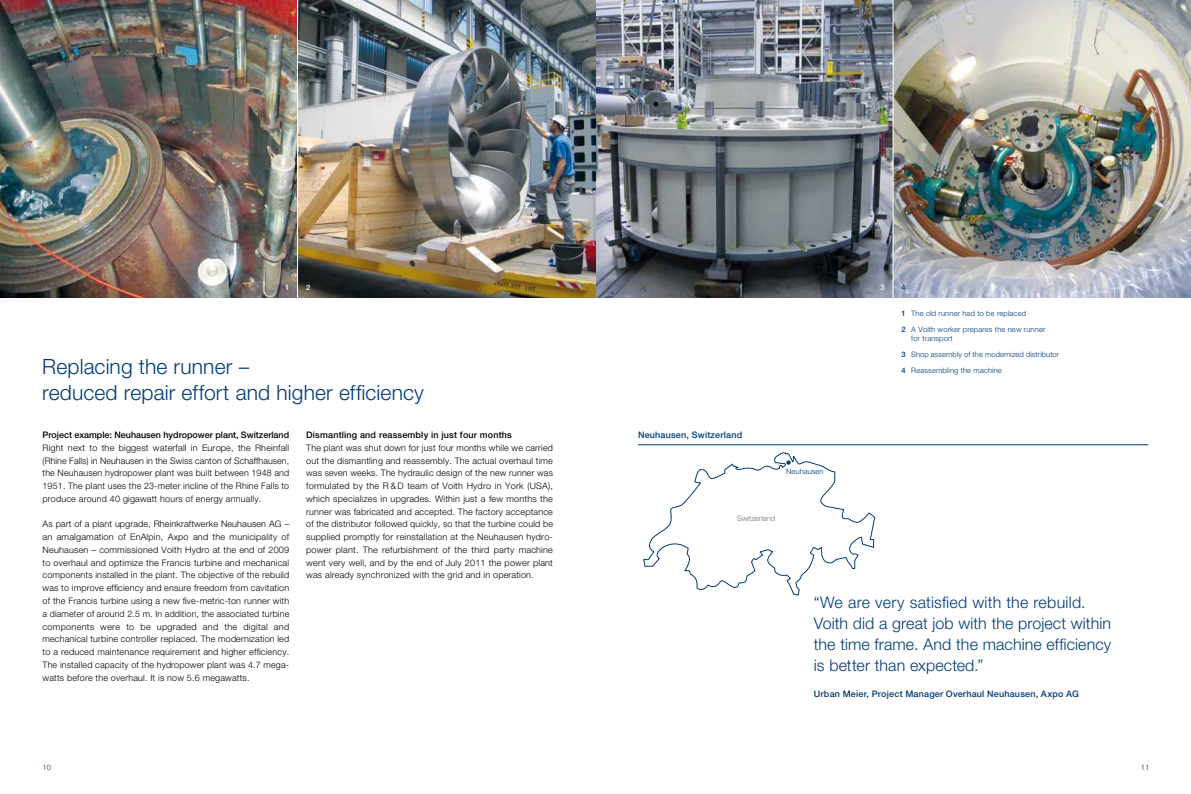
<style>
.page{position:relative;width:1191px;height:794px;background:#fff}
.page>*{position:absolute;margin:0;border:0;box-sizing:border-box;transform-origin:0 0}
.t1{font:300 21px/25.5px "Helvetica Neue LT Pro";letter-spacing:.005em;color:#003b77}
.t2{font:300 16px/21px "Helvetica Neue LT Pro";letter-spacing:.005em;color:#003b77}
.t3{font:300 9px/12.8px "Helvetica Neue LT Pro";letter-spacing:.02em;color:#000;text-align:justify}
.t4{font:500 9px "Helvetica Neue LT Pro";letter-spacing:.02em;color:#003b77}
.t5{font:500 9px "Helvetica Neue LT Pro";color:#000}
.t6{font:500 9px "Helvetica Neue LT Pro";letter-spacing:.02em;color:#000}
.t7{font:300 7.5px/16px "Helvetica Neue LT Pro";letter-spacing:.02em;color:#003b77}
.t8{font:300 7.5px "Helvetica Neue LT Pro";letter-spacing:.01em;color:#707172}
.t9{font:500 7.5px "Helvetica Neue LT Pro";color:#fff}
.t10{font:500 7.5px "Helvetica Neue LT Pro";color:#003b77}
.s1{font-weight:500}
</style>
<div class="page">
<img style="left:0;top:0;width:1191px;height:298px">
<hr style="left:892px;top:0;width:1px;height:310px;background:#fff">
<hr style="left:297px;top:0;width:1px;height:310px;background:#fff">
<hr style="left:638px;top:444px;width:510px;height:1px;background:#003b77">
<svg style="left:643px;top:452px;width:232px;height:143px"></svg>
<p class="t9" style="left:285px;top:283px;width:6px">1</p>
<p class="t9" style="left:306px;top:283px;width:6px">2</p>
<p class="t9" style="left:880px;top:283px;width:6px">3</p>
<p class="t10" style="left:901px;top:283px;width:6px">4</p>
<h1 class="t1" style="left:42px;top:354px;width:383px">Replacing the runner –<br>reduced repair effort and higher efficiency</h1>
<p class="t5" style="left:43px;top:429px;width:248px">Project example: Neuhausen hydropower plant, Switzerland</p>
<p class="t3" style="left:43px;top:441px;width:248px">Right next to the biggest waterfall in Europe, the Rheinfall (Rhine Falls) in Neuhausen in the Swiss canton of Schaffhausen, the Neuhausen hydropower plant was built between 1948 and 1951. The plant uses the 23-meter incline of the Rhine Falls to produce around 40 gigawatt hours of energy annually.</p>
<p class="t3" style="left:43px;top:517px;width:248px">As part of a plant upgrade, Rheinkraftwerke Neuhausen AG – an amalgamation of EnAlpin, Axpo and the municipality of Neuhausen – commissioned Voith Hydro at the end of 2009 to overhaul and optimize the Francis turbine and mechanical components installed in the plant. The objective of the rebuild was to improve efficiency and ensure freedom from cavitation of the Francis turbine using a new five-metric-ton runner with a diameter of around 2.5 m. In addition, the associated turbine components were to be upgraded and the digital and mechanical turbine controller replaced. The modernization led to a reduced maintenance requirement and higher efficiency.<br>The installed capacity of the hydropower plant was 4.7 mega&shy;watts before the overhaul. It is now 5.6 megawatts.</p>
<p class="t6" style="left:306px;top:429px;width:207px">Dismantling and reassembly in just four months</p>
<p class="t3" style="left:306px;top:441px;width:248px">The plant was shut down for just four months while we carried out the dismantling and reassembly. The actual overhaul time was seven weeks. The hydraulic design of the new runner was formulated by the R&amp;D team of Voith Hydro in York (USA), which specializes in upgrades. Within just a few months the runner was fabricated and accepted. The factory acceptance of the distributor followed quickly, so that the turbine could be supplied promptly for reinstallation at the Neuhausen hydro&shy;power plant. The refurbishment of the third party machine went very well, and by the end of July 2011 the power plant was already synchronized with the grid and in operation.</p>
<p class="t4" style="left:638px;top:429px;width:106px">Neuhausen, Switzerland</p>
<p class="t7" style="left:786px;top:463px;width:39px">Neuhausen</p>
<p class="t8" style="left:737px;top:514px;width:39px">Switzerland</p>
<p class="t7" style="left:901px;top:305px;width:145px"><span class="s1">1</span> The old runner had to be replaced<br><span class="s1">2</span> A Voith worker prepares the new runner</p>
<p class="t7" style="left:901px;top:330px;width:159px;text-indent:10px">for transport<br><span class="s1">3</span> Shop assembly of the modernized distributor<br><span class="s1">4</span> Reassembling the machine</p>
<h2 class="t2" style="left:814px;top:592px;width:299px">“We are very satisfied with the rebuild.<br>Voith did a great job with the project within the time frame. And the machine efficiency is better than expected.”</h2>
<p class="t4" style="left:814px;top:688px;width:267px">Urban Meier, Project Manager Overhaul Neuhausen, Axpo AG</p>
<p class="t7" style="left:43px;top:759px;width:10px">10</p>
<p class="t7" style="left:1140px;top:759px;width:10px">11</p>
</div>
